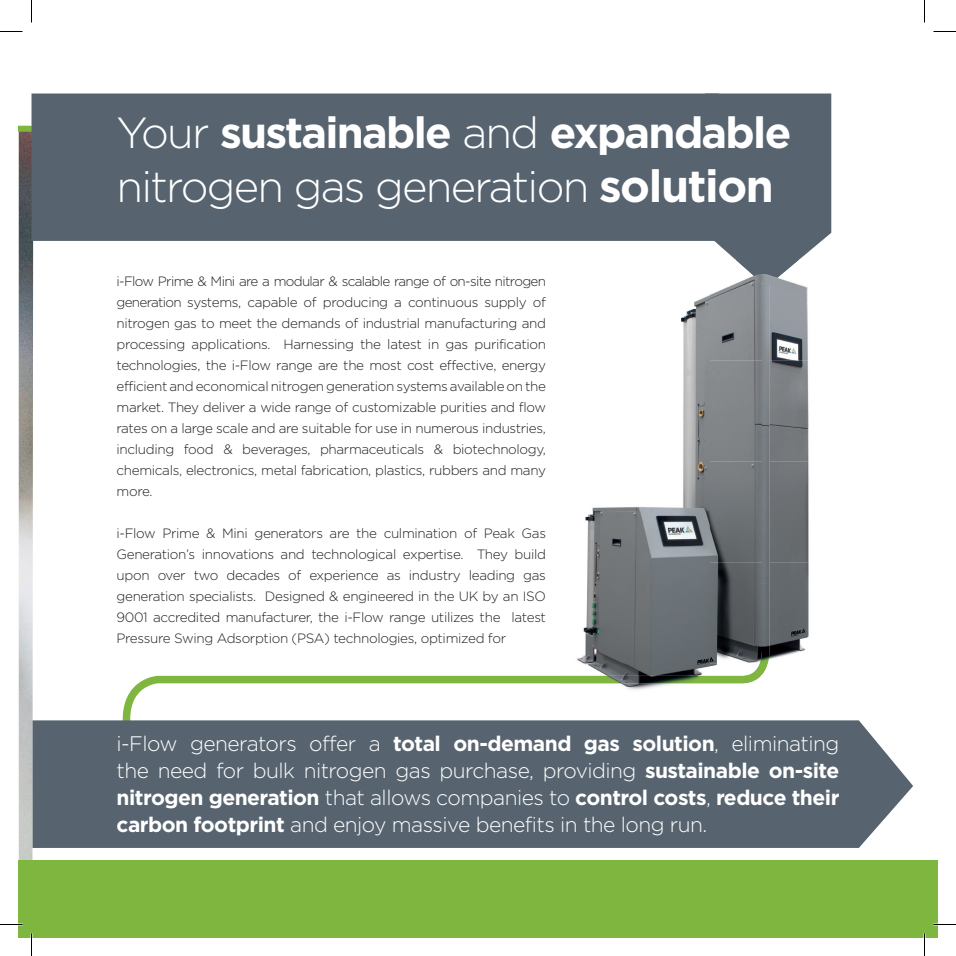
<style>
.page{position:relative;width:956px;height:956px;background:#fff}
.page>*{position:absolute;margin:0;border:0;box-sizing:border-box;transform-origin:0 0}
.t1{font:300 43.5px/54px "Gotham";letter-spacing:-.04em;color:#fff}
.t2{font:300 21px/27px "Gotham";letter-spacing:-.025em;color:#fff;text-align:justify}
.t3{font:300 13.5px/21px "Gotham";letter-spacing:-.025em;color:#231f20;text-align:justify}
.s1{font-weight:700}
.s2{font-weight:700;font-size:45px}
</style>
<div class="page">
<svg style="left:123px;top:675px;width:436px;height:45px"></svg>
<div style="left:37px;top:720px;width:876px;height:128px;background:#576470"></div>
<div style="left:37px;top:94px;width:668px;height:147px;background:#576470"></div>
<div style="left:705px;top:94px;width:126px;height:166px;background:#576470"></div>
<img style="left:559px;top:284px;width:250px;height:406px">
<img style="left:762px;top:287px;width:7px;height:297px">
<img style="left:717px;top:584px;width:52px;height:99px">
<img style="left:559px;top:676px;width:158px;height:7px">
<img style="left:735px;top:260px;width:64px;height:27px">
<div style="left:19px;top:860px;width:918px;height:77px;background:#7fb640"></div>
<hr style="left:0;top:923px;width:22px;height:2px;background:#fff">
<hr style="left:933px;top:923px;width:23px;height:2px;background:#fff">
<hr style="left:923px;top:933px;width:2px;height:23px;background:#fff">
<svg style="left:933px;top:31px;width:23px;height:1px"></svg>
<svg style="left:0;top:924px;width:22px;height:1px"></svg>
<svg style="left:933px;top:924px;width:23px;height:1px"></svg>
<svg style="left:0;top:0;width:37px;height:851px"></svg>
<svg style="left:31px;top:933px;width:1px;height:23px"></svg>
<svg style="left:924px;top:0;width:1px;height:23px"></svg>
<svg style="left:924px;top:933px;width:1px;height:23px"></svg>
<h1 class="t1" style="left:117px;top:105px;width:676px">Your <span class="s1">sustainable</span> and <span class="s1">expandable </span>nitrogen gas generation <span class="s2">solution</span></h1>
<p class="t3" style="left:117px;top:270px;width:431px">i-Flow Prime &amp; Mini are a modular &amp; scalable range of on-site nitrogen generation systems, capable of producing a continuous supply of nitrogen gas to meet the demands of industrial manufacturing and processing applications. Harnessing the latest in gas purification technologies, the i-Flow range are the most cost effective, energy efficient and economical nitrogen generation systems available on the market. They deliver a wide range of customizable purities and flow rates on a large scale and are suitable for use in numerous industries, including food &amp; beverages, pharmaceuticals &amp; biotechnology, chemicals, electronics, metal fabrication, plastics, rubbers and many more.</p>
<p class="t3" style="left:117px;top:522px;width:431px">i-Flow Prime &amp; Mini generators are the culmination of Peak Gas Generation’s innovations and technological expertise. They build upon over two decades of experience as industry leading gas generation specialists. Designed &amp; engineered in the UK by an ISO 9001 accredited manufacturer, the i-Flow range utilizes the latest Pressure Swing Adsorption (PSA) technologies, optimized for</p>
<p class="t2" style="left:117px;top:730px;width:724px">i-Flow generators offer a <span class="s1">total on-demand gas solution</span>, eliminating the need for bulk nitrogen gas purchase, providing <span class="s1">sustainable on-site nitrogen generation</span> that allows companies to <span class="s1">control costs</span>, <span class="s1">reduce their carbon footprint</span> and enjoy massive benefits in the long run.</p>
</div>
